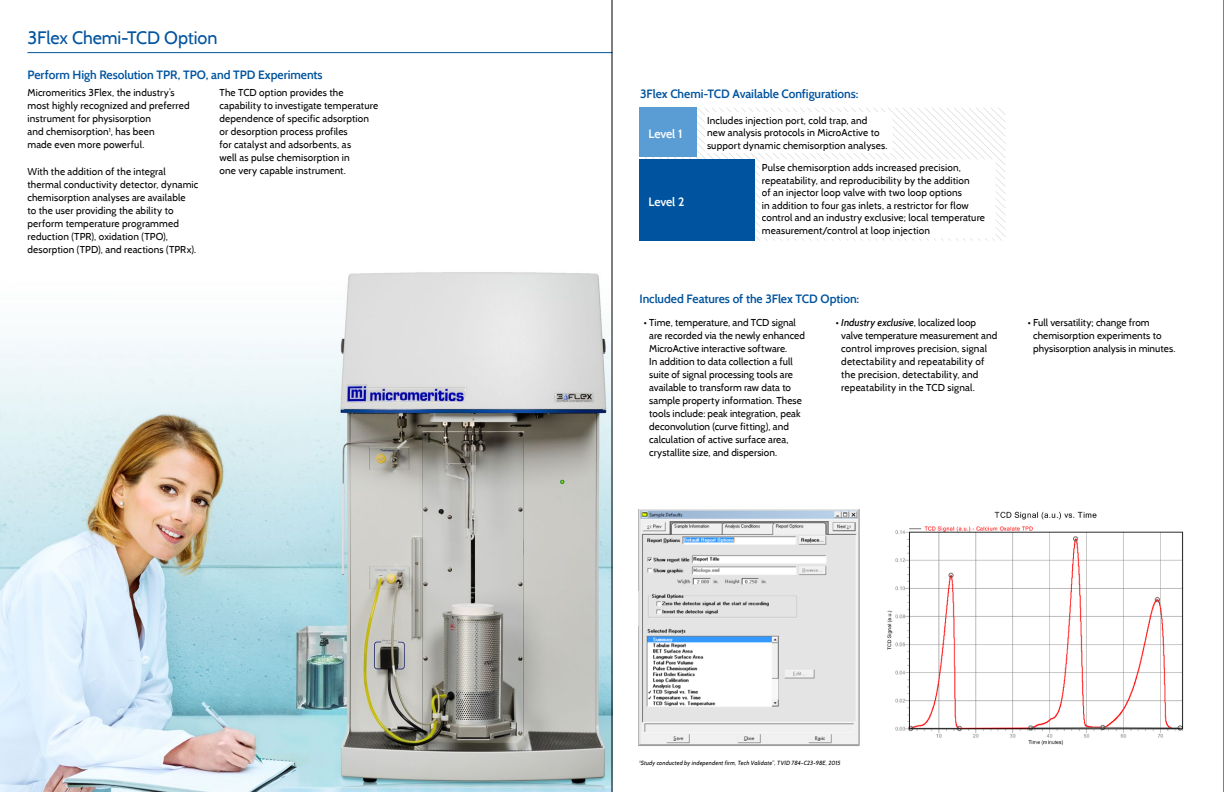
<style>
.page{position:relative;width:1224px;height:792px;background:#fff}
.page>*{position:absolute;margin:0;border:0;box-sizing:border-box;transform-origin:0 0}
.t1{font:18px "Cabin";letter-spacing:-.005em;color:#00549f}
.t2{font:600 12px "Cabin";letter-spacing:-.005em;color:#00549f}
.t3{font:600 12px "Cabin";letter-spacing:-.005em;color:#fff}
.t4{font:10px/13px "Cabin";letter-spacing:.015em;color:#000}
.t5{font:italic 6px "Cabin";letter-spacing:.025em;color:#000}
.s1{font-weight:500;font-style:italic}
</style>
<div class="page">
<svg style="left:645px;top:108px;width:361px;height:133px"></svg>
<div style="left:761px;top:160px;width:233px;height:77px;background:#fff"></div>
<div style="left:639px;top:159px;width:116px;height:82px;background:#00549f"></div>
<div style="left:639px;top:108px;width:58px;height:49px;background:#5a9dd5"></div>
<div style="left:706px;top:113px;width:186px;height:39px;background:#fff"></div>
<img style="left:639px;top:509px;width:220px;height:237px">
<img style="left:887px;top:511px;width:297px;height:234px">
<hr style="left:1223px;top:0;width:1px;height:792px;background:#000">
<hr style="left:27px;top:52px;width:585px;height:1px;background:#00549f">
<img style="left:0;top:261px;width:612px;height:531px">
<hr style="left:612px;top:0;width:1px;height:792px;background:#000">
<h1 class="t1" style="left:27px;top:27px;width:191px">3Flex Chemi-TCD Option</h1>
<p class="t2" style="left:27px;top:67px;width:297px">Perform High Resolution TPR, TPO, and TPD Experiments</p>
<p class="t4" style="left:27px;top:86px;width:164px">Micromeritics 3Flex, the industry’s most highly recognized and preferred instrument for physisorption<br>and chemisorption<sup>1</sup>, has been<br>made even more powerful.</p>
<p class="t4" style="left:27px;top:165px;width:173px">With the addition of the integral thermal conductivity detector, dynamic chemisorption analyses are available<br>to the user providing the ability to perform temperature programmed reduction (TPR), oxidation (TPO), desorption (TPD), and reactions (TPRx).</p>
<p class="t4" style="left:220px;top:86px;width:160px">The TCD option provides the capability to investigate temperature dependence of specific adsorption or desorption process profiles<br>for catalyst and adsorbents, as<br>well as pulse chemisorption in<br>one very capable instrument.</p>
<p class="t2" style="left:640px;top:87px;width:220px">3Flex Chemi-TCD Available Configurations:</p>
<p class="t3" style="left:648px;top:127px;width:36px">Level 1</p>
<p class="t3" style="left:648px;top:194px;width:37px">Level 2</p>
<p class="t4" style="left:707px;top:114px;width:182px;line-height:12.5px">Includes injection port, cold trap, and new analysis protocols in MicroActive to support dynamic chemisorption analyses.</p>
<p class="t4" style="left:762px;top:161px;width:225px;line-height:12.5px">Pulse chemisorption adds increased precision, repeatability, and reproducibility by the addition<br>of an injector loop valve with two loop options<br>in addition to four gas inlets, a restrictor for flow control and an industry exclusive; local temperature measurement/control at loop injection</p>
<p class="t2" style="left:639px;top:292px;width:221px">Included Features of the 3Flex TCD Option:</p>
<p class="t4" style="left:649px;top:316px;width:157px;text-indent:-5px">• Time, temperature, and TCD signal are recorded via the newly enhanced MicroActive interactive software.<br>In addition to data collection a full suite of signal processing tools are available to transform raw data to sample property information. These tools include: peak integration, peak deconvolution (curve fitting), and calculation of active surface area, crystallite size, and dispersion.</p>
<p class="t4" style="left:841px;top:316px;width:158px;text-indent:-5px">• <span class="s1">Industry exclusive</span>, localized loop valve temperature measurement and control improves precision, signal detectability and repeatability of the precision, detectability, and repeatability in the TCD signal.</p>
<p class="t4" style="left:1033px;top:316px;width:144px;text-indent:-5px">• Full versatility; change from chemisorption experiments to physisorption analysis in minutes.</p>
<p class="t5" style="left:639px;top:759px;width:203px"><sup>1</sup>Study conducted by independent firm, Tech Validate<sup>™</sup>, TVID 784-C23-98E, 2015</p>
</div>
